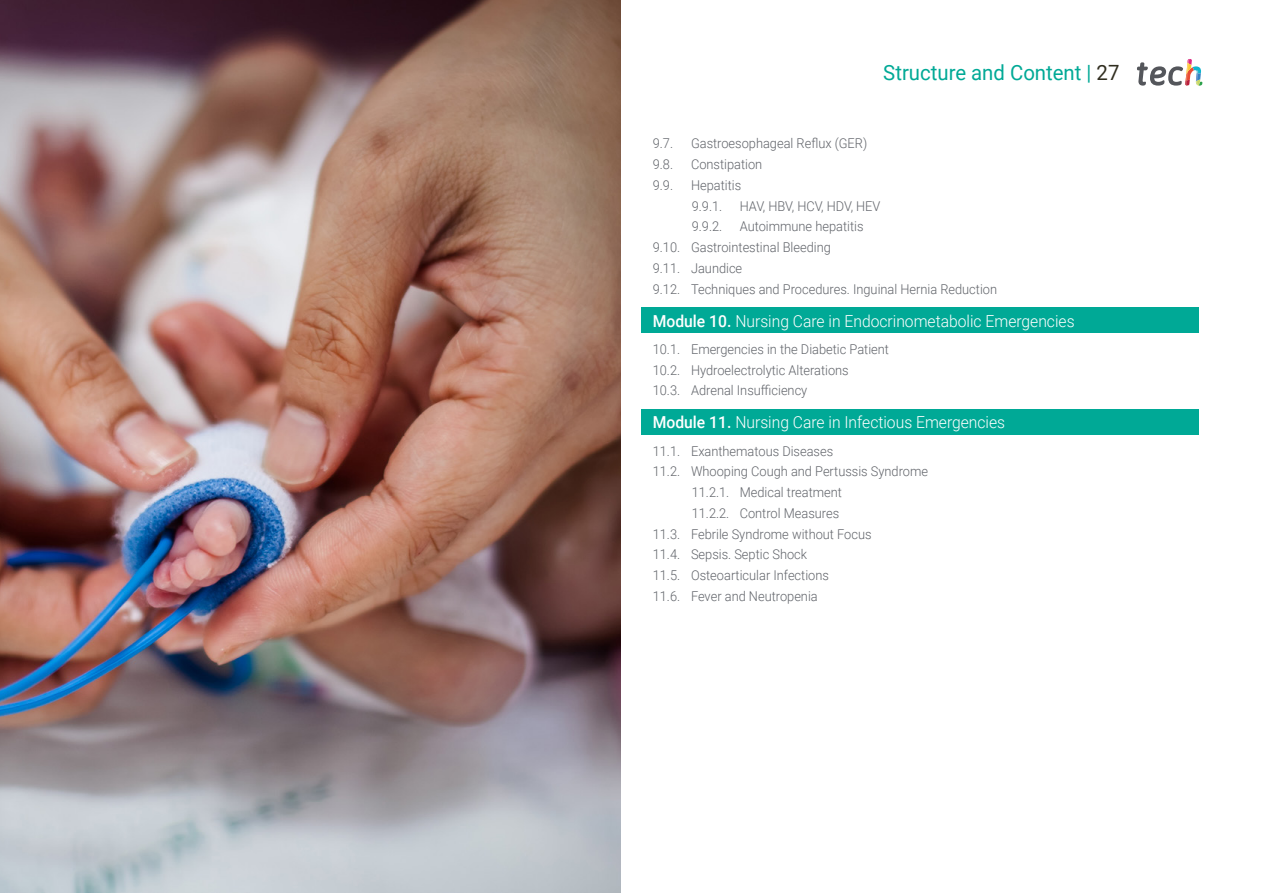
<style>
.page{position:relative;width:1263px;height:893px;background:#fff}
.page>*{position:absolute;margin:0;border:0;box-sizing:border-box;transform-origin:0 0}
.t1{font:21px "Roboto";color:#00a996}
.t2{font:300 16.5px "Roboto";color:#fff;scale:.95 1}
.t3{font:300 13.5px/20.7px "Roboto";color:#61646a;scale:.95 1}
.s1{color:#312e20}
.s2{font-weight:500}
</style>
<div class="page">
<svg style="left:1137px;top:59px;width:65px;height:27px"></svg>
<img style="left:0;top:0;width:621px;height:893px">
<div style="left:642px;top:308px;width:557px;height:25px;background:#00a996"></div>
<div style="left:642px;top:410px;width:557px;height:25px;background:#00a996"></div>
<h1 class="t1" style="left:883px;top:57px;width:238px">Structure and Content | <span class="s1">27</span></h1>
<p class="t3" style="left:653px;top:133px;width:23px">9.7.</p>
<p class="t3" style="left:691px;top:133px;width:187px">Gastroesophageal Reflux (GER)</p>
<p class="t3" style="left:653px;top:153px;width:23px">9.8.</p>
<p class="t3" style="left:691px;top:153px;width:76px">Constipation</p>
<p class="t3" style="left:653px;top:174px;width:23px">9.9.</p>
<p class="t3" style="left:691px;top:174px;width:54px">Hepatitis<br>9.9.1.</p>
<p class="t3" style="left:740px;top:195px;width:150px">HAV, HBV, HCV, HDV, HEV</p>
<p class="t3" style="left:653px;top:216px;width:364px;text-indent:87px">Autoimmune hepatitis<br>9.10. Gastrointestinal Bleeding<br>9.11. Jaundice<br>9.12. Techniques and Procedures. Inguinal Hernia Reduction</p>
<p class="t2" style="left:653px;top:309px;width:446px"><span class="s2">Module 10.</span> Nursing Care in Endocrinometabolic Emergencies</p>
<p class="t3" style="left:653px;top:338px;width:250px">10.1. Emergencies in the Diabetic Patient<br>10.2. Hydroelectrolytic Alterations<br>10.3. Adrenal Insufficiency</p>
<p class="t2" style="left:653px;top:411px;width:372px"><span class="s2">Module 11.</span> Nursing Care in Infectious Emergencies</p>
<p class="t3" style="left:653px;top:440px;width:191px">11.1. Exanthematous Diseases</p>
<p class="t3" style="left:653px;top:461px;width:291px">11.2. Whooping Cough and Pertussis Syndrome</p>
<p class="t3" style="left:692px;top:481px;width:160px">11.2.1. Medical treatment</p>
<p class="t3" style="left:692px;top:502px;width:157px">11.2.2. Control Measures</p>
<p class="t3" style="left:653px;top:523px;width:232px">11.3. Febrile Syndrome without Focus</p>
<p class="t3" style="left:653px;top:544px;width:164px">11.4. Sepsis. Septic Shock</p>
<p class="t3" style="left:653px;top:564px;width:187px">11.5. Osteoarticular Infections</p>
<p class="t3" style="left:653px;top:585px;width:175px">11.6. Fever and Neutropenia</p>
<p class="t3" style="left:692px;top:216px;width:34px">9.9.2.</p>
</div>
